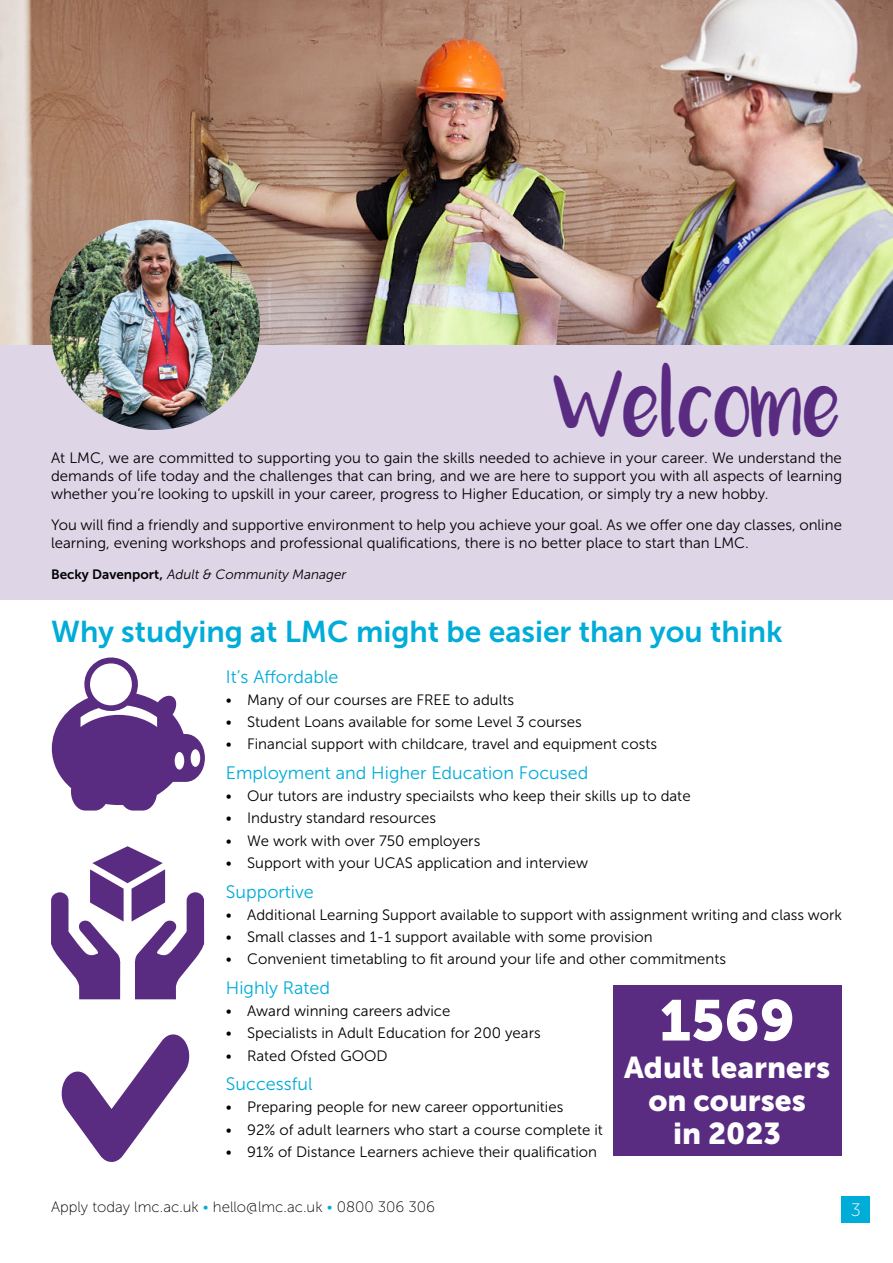
<style>
.page{position:relative;width:893px;height:1263px;background:#fff}
.page>*{position:absolute;margin:0;border:0;box-sizing:border-box;transform-origin:0 0}
.t1{font:57px "Museo Sans 900";color:#fff}
.t2{font:49.5px "Luna";color:#592c82}
.t3{font:30px "Museo Sans 700";color:#00acd8}
.t4{font:30px/33px "Museo Sans 900";color:#fff;text-align:center}
.t5{font:18px "Museo Sans 300";color:#00acd8}
.t6{font:18px "Museo Sans 100";color:#fff}
.t7{font:15px/18px "Museo Sans 300";color:#000;text-align:justify}
.t8{font:15px "Museo Sans 100";color:#000}
.t9{font:italic 13.5px "Museo Sans 300";color:#000}
.s1{font-family:"Museo Sans 700";font-style:normal}
.s2{color:#00acd8}
</style>
<div class="page">
<div style="left:841px;top:1196px;width:29px;height:26px;background:#00acd8"></div>
<div style="left:0;top:340px;width:893px;height:260px;background:#ded5e6"></div>
<img style="left:0;top:0;width:893px;height:344px">
<img style="left:50px;top:220px;width:210px;height:210px;border-radius:105px">
<svg style="left:52px;top:657px;width:153px;height:153px"></svg>
<svg style="left:51px;top:846px;width:153px;height:153px"></svg>
<svg style="left:61px;top:1034px;width:129px;height:128px"></svg>
<hr style="left:0;top:1036px;width:1px;height:227px;background:#592c82">
<div style="left:613px;top:985px;width:228px;height:171px;background:#592c82"></div>
<h2 class="t2" style="left:554px;top:391px;width:289px">Welcome</h2>
<p class="t7" style="left:51px;top:449px;width:792px">At LMC, we are committed to supporting you to gain the skills needed to achieve in your career. We understand the demands of life today and the challenges that can bring, and we are here to support you with all aspects of learning whether you’re looking to upskill in your career, progress to Higher Education, or simply try a new hobby.</p>
<p class="t7" style="left:51px;top:516px;width:792px">You will find a friendly and supportive environment to help you achieve your goal. As we offer one day classes, online learning, evening workshops and professional qualifications, there is no better place to start than LMC.</p>
<p class="t9" style="left:51px;top:567px;width:299px"><span class="s1">Bec ky Dave n po rt,</span> Adult &amp; Community Manager</p>
<h3 class="t3" style="left:51px;top:615px;width:733px">Why studying at LMC might be easier than you think</h3>
<p class="t5" style="left:226px;top:667px;width:114px">It’s Affordable</p>
<p class="t7" style="left:226px;top:691px;width:290px">• Many of our courses are FREE to adults</p>
<p class="t7" style="left:226px;top:713px;width:358px">• Student Loans available for some Level 3 courses</p>
<p class="t7" style="left:226px;top:735px;width:433px">• Financial support with childcare, travel and equipment costs</p>
<p class="t5" style="left:226px;top:763px;width:364px">Employment and Higher Education Focused</p>
<p class="t7" style="left:226px;top:787px;width:466px">• Our tutors are industry speciailsts who keep their skills up to date</p>
<p class="t7" style="left:226px;top:809px;width:212px">• Industry standard resources</p>
<p class="t7" style="left:226px;top:832px;width:256px">• We work with over 750 employers</p>
<p class="t7" style="left:226px;top:854px;width:364px">• Support with your UCAS application and interview</p>
<p class="t5" style="left:226px;top:882px;width:89px">Supportive</p>
<p class="t7" style="left:226px;top:906px;width:618px">• Additional Learning Support available to support with assignment writing and class work</p>
<p class="t7" style="left:226px;top:928px;width:428px">• Small classes and 1-1 support available with some provision</p>
<p class="t7" style="left:226px;top:950px;width:502px">• Convenient timetabling to fit around your life and other commitments</p>
<p class="t5" style="left:226px;top:978px;width:106px">Highly Rated</p>
<p class="t7" style="left:226px;top:1002px;width:226px">• Award winning careers advice</p>
<p class="t7" style="left:226px;top:1024px;width:316px">• Specialists in Adult Education for 200 years</p>
<p class="t7" style="left:226px;top:1046px;width:163px">• Rated Ofsted GOOD</p>
<p class="t5" style="left:226px;top:1074px;width:88px">Successful</p>
<p class="t7" style="left:226px;top:1098px;width:339px">• Preparing people for new career opportunities</p>
<p class="t7" style="left:226px;top:1120px;width:378px">• 92% of adult learners who start a course complete it</p>
<p class="t7" style="left:226px;top:1143px;width:373px">• 91% of Distance Learners achieve their qualification</p>
<h1 class="t1" style="left:659px;top:988px;width:137px">1569</h1>
<h3 class="t4" style="left:624px;top:1051px;width:208px">Adult learners on courses<br>in 2023</h3>
<p class="t8" style="left:51px;top:1199px;width:386px">Apply today lmc.ac.uk <span class="s2">•</span> hello@lmc.ac.uk <span class="s2">•</span> 0800 306 306</p>
<p class="t6" style="left:851px;top:1200px;width:12px">3</p>
</div>
